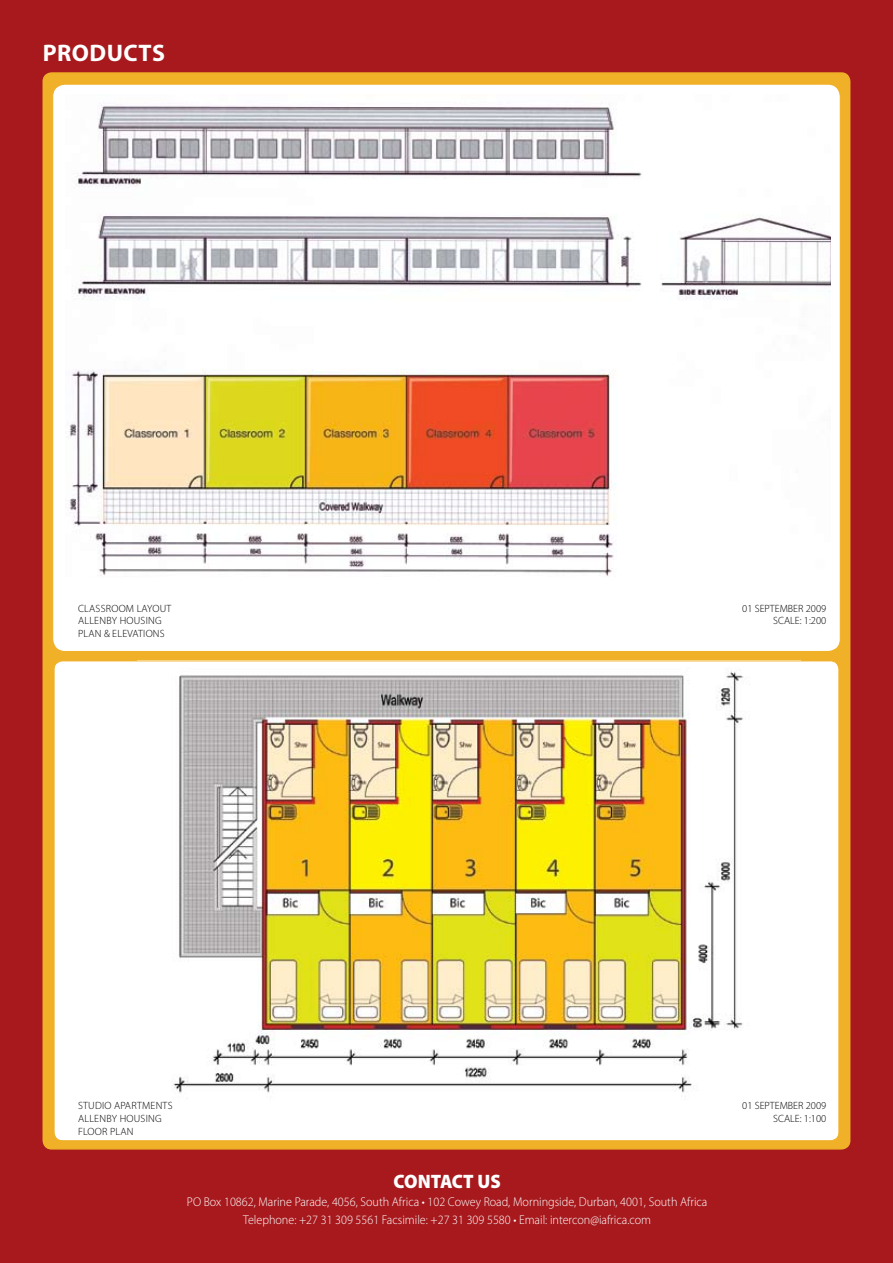
<style>
.page{position:relative;width:893px;height:1263px;background:#a7191d}
.page>*{position:absolute;margin:0;border:0;box-sizing:border-box;transform-origin:0 0}
.t1{font:700 24px "Myriad Pro";letter-spacing:.02em;color:#fff}
.t2{font:900 19.5px "Myriad Pro";color:#fff;scale:.95 1}
.t3{font:300 12.75px/18px "Myriad Pro";color:#fff;text-align:center;scale:.95 1}
.t4{font:300 10.5px/12.6px "Myriad Pro";color:#000;text-align:right}
.t5{font:300 10.5px/12.6px "Myriad Pro";letter-spacing:.02em;color:#000}
</style>
<div class="page">
<div style="left:43px;top:73px;width:807px;height:1076px;background:#f0b028;border-radius:9px"></div>
<div style="left:54px;top:661px;width:785px;height:480px;background:#fff;border-radius:9px"></div>
<img style="left:173px;top:671px;width:577px;height:422px">
<div style="left:53px;top:84px;width:787px;height:567px;background:#fff;border-radius:12px"></div>
<img style="left:68px;top:103px;width:763px;height:473px">
<h1 class="t1" style="left:43px;top:39px;width:121px">PRODUCTs</h1>
<p class="t4" style="left:78px;top:602px;width:14px">Classroom</p>
<p class="t4" style="left:137px;top:602px;width:12px">Layout</p>
<p class="t4" style="left:78px;top:615px;width:13px">Allenby</p>
<p class="t5" style="left:120px;top:615px;width:43px">HOUSING</p>
<p class="t4" style="left:78px;top:627px;width:12px">Plan</p>
<p class="t4" style="left:104px;top:627px;width:20px">&amp; Elevations</p>
<p class="t4" style="left:742px;top:602px;width:86px">01 SEPTEMBER 2009<br>SCALE: 1:200</p>
<p class="t5" style="left:78px;top:1100px;width:96px">STUDIO APARTMENTS<br>Allenby</p>
<p class="t5" style="left:78px;top:1112px;width:85px;text-indent:42px">HOUSING<br>FLOOR PLAN</p>
<h2 class="t2" style="left:394px;top:1170px;width:114px">CONTACT US</h2>
<p class="t3" style="left:187px;top:1193px;width:549px">PO Box 10862, Marine Parade, 4056, South Africa • 102 Cowey Road, Morningside, Durban, 4001, South Africa<br>Telephone: +27 31 309 5561 Facsimile: +27 31 309 5580 • Email: intercon@iafrica.com</p>
<p class="t4" style="left:742px;top:1100px;width:86px">01 SEPTEMBER 2009<br>SCALE: 1:100</p>
</div>
